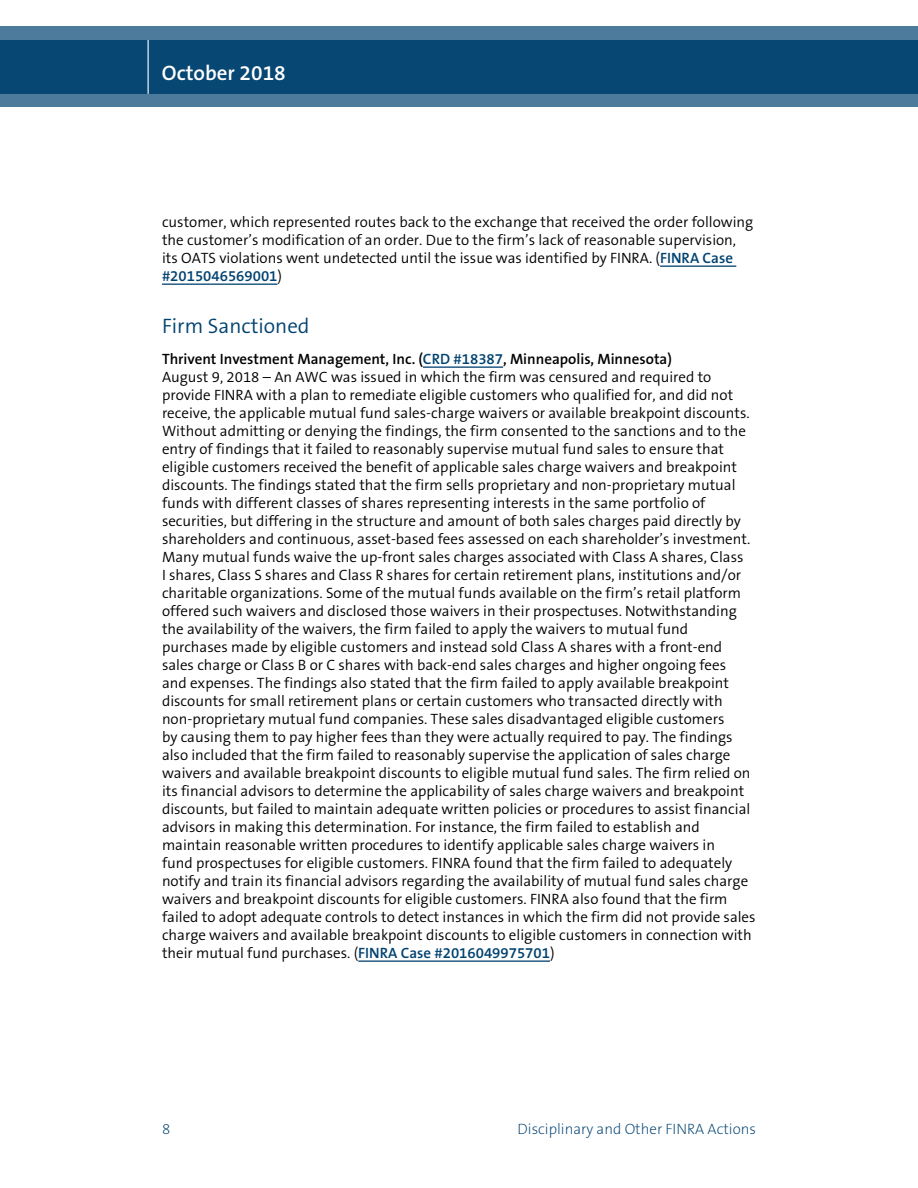
<style>
.page{position:relative;width:918px;height:1188px;background:#fff}
.page>*{position:absolute;margin:0;border:0;box-sizing:border-box;transform-origin:0 0}
.t1{font:300 21px "The Sans B4";color:#004270}
.t2{font:600 21px "The Sans B6";color:#fff}
.t3{font:300 15px/18px "The Sans B4";color:#000}
.t4{font:600 15px "The Sans B6";color:#000}
.t5{font:200 15px "The Sans B2";color:#004270}
.t6{font:600 15px "The Sans B6";color:#004270}
.s1{font-family:"The Sans B6";font-weight:600;color:#004270}
.s2{font-family:"The Sans B4";font-weight:300;color:#000}
.s3{color:#004270}
</style>
<div class="page">
<svg style="left:0;top:26px;width:918px;height:81px;background:#1e5881"></svg>
<hr style="left:148px;top:40px;width:1px;height:54px;background:#fff">
<hr style="left:660px;top:266px;width:76px;height:1px;background:#004270">
<hr style="left:162px;top:284px;width:115px;height:1px;background:#004270">
<hr style="left:423px;top:366px;width:80px;height:2px;background:#004270">
<hr style="left:358px;top:960px;width:192px;height:2px;background:#004270">
<h1 class="t2" style="left:162px;top:62px;width:125px">October 2018</h1>
<p class="t3" style="left:162px;top:213px;width:593px">customer, which represented routes back to the exchange that received the order following the customer’s modification of an order. Due to the firm’s lack of reasonable supervision, its OATS violations went undetected until the issue was identified by FINRA. (<span class="s1">FINRA Case</span></p>
<p class="t6" style="left:162px;top:268px;width:122px">#2015046569001<span class="s2">)</span></p>
<h1 class="t1" style="left:162px;top:315px;width:149px">Firm Sanctioned</h1>
<p class="t4" style="left:162px;top:351px;width:512px">Thrivent Investment Management, Inc. (<span class="s3">CRD #18387</span>, Minneapolis, Minnesota)</p>
<p class="t3" style="left:162px;top:368px;width:595px">August 9, 2018 – An AWC was issued in which the firm was censured and required to provide FINRA with a plan to remediate eligible customers who qualified for, and did not receive, the applicable mutual fund sales-charge waivers or available breakpoint discounts.<br>Without admitting or denying the findings, the firm consented to the sanctions and to the entry of findings that it failed to reasonably supervise mutual fund sales to ensure that eligible customers received the benefit of applicable sales charge waivers and breakpoint discounts. The findings stated that the firm sells proprietary and non-proprietary mutual funds with different classes of shares representing interests in the same portfolio of securities, but differing in the structure and amount of both sales charges paid directly by shareholders and continuous, asset-based fees assessed on each shareholder’s investment.<br>Many mutual funds waive the up-front sales charges associated with Class A shares, Class<br>I shares, Class S shares and Class R shares for certain retirement plans, institutions and/or charitable organizations. Some of the mutual funds available on the firm’s retail platform offered such waivers and disclosed those waivers in their prospectuses. Notwithstanding the availability of the waivers, the firm failed to apply the waivers to mutual fund purchases made by eligible customers and instead sold Class A shares with a front-end sales charge or Class B or C shares with back-end sales charges and higher ongoing fees<br>and expenses. The findings also stated that the firm failed to apply available breakpoint discounts for small retirement plans or certain customers who transacted directly with non-proprietary mutual fund companies. These sales disadvantaged eligible customers<br>by causing them to pay higher fees than they were actually required to pay. The findings also included that the firm failed to reasonably supervise the application of sales charge waivers and available breakpoint discounts to eligible mutual fund sales. The firm relied on its financial advisors to determine the applicability of sales charge waivers and breakpoint discounts, but failed to maintain adequate written policies or procedures to assist financial advisors in making this determination. For instance, the firm failed to establish and maintain reasonable written procedures to identify applicable sales charge waivers in<br>fund prospectuses for eligible customers. FINRA found that the firm failed to adequately notify and train its financial advisors regarding the availability of mutual fund sales charge waivers and breakpoint discounts for eligible customers. FINRA also found that the firm failed to adopt adequate controls to detect instances in which the firm did not provide sales charge waivers and available breakpoint discounts to eligible customers in connection with their mutual fund purchases. (<span class="s1">FINRA Case #2016049975701</span>)</p>
<p class="t5" style="left:162px;top:1121px;width:10px">8</p>
<p class="t5" style="left:518px;top:1121px;width:240px">Disciplinary and Other FINRA Actions</p>
</div>
